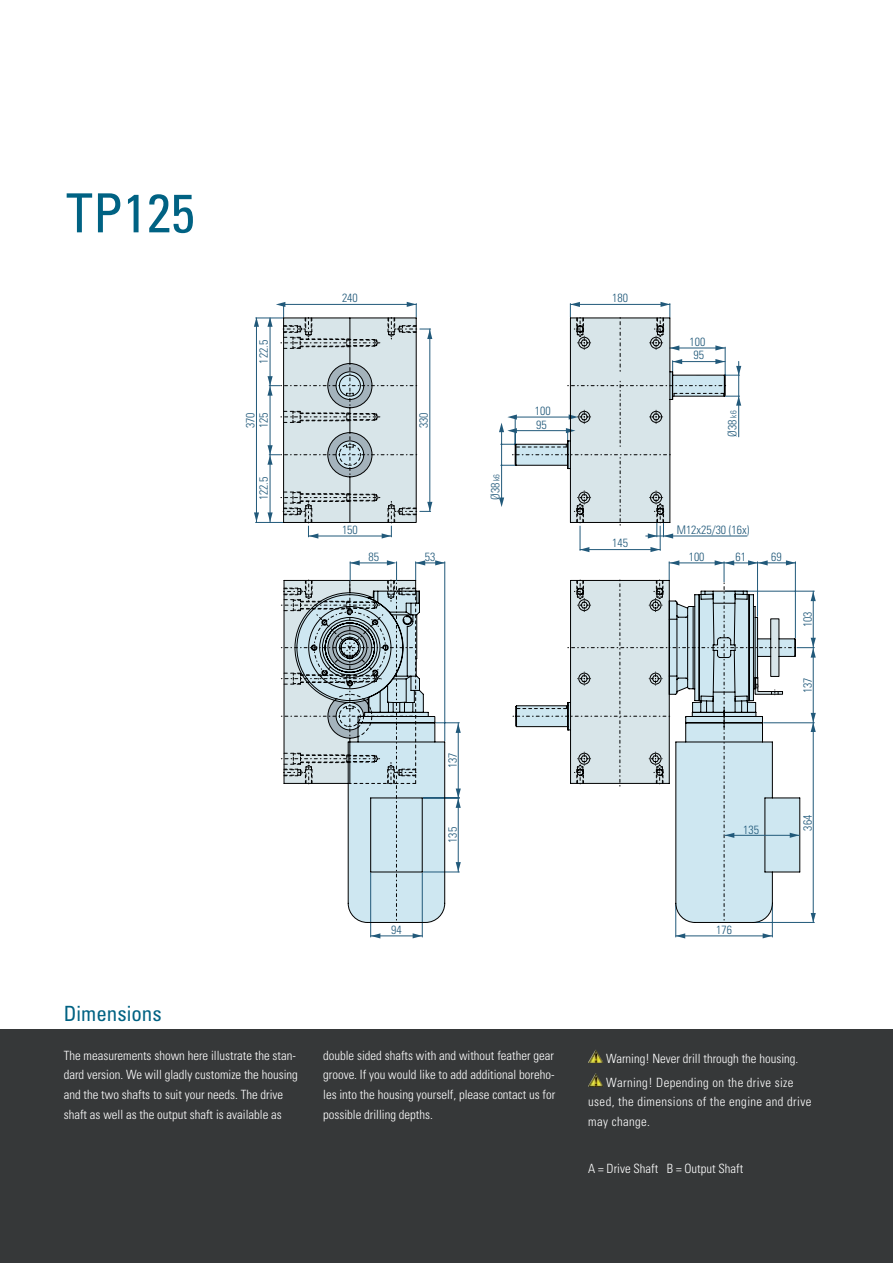
<style>
.page{position:relative;width:893px;height:1263px;background:#fff}
.page>*{position:absolute;margin:0;border:0;box-sizing:border-box;transform-origin:0 0}
.t1{font:condensed 54px "Univers";color:#006283}
.t2{font:condensed 21px "Univers";color:#006283}
.t3{font:300 condensed 12.75px/19.5px "Univers";color:#fff}
.t4{font:300 condensed 12.75px/19.5px "Univers";letter-spacing:.03em;color:#fff}
.t5{font:300 condensed 11.85px/13.6px "Univers";color:#21597a}
.s1{font-size:8.55px}
</style>
<div class="page">
<div style="left:0;top:1029px;width:893px;height:234px;background:#363839"></div>
<hr style="left:284px;top:304px;width:132px;height:1px;background:#21597a">
<hr style="left:256px;top:318px;width:1px;height:204px;background:#21597a">
<hr style="left:270px;top:455px;width:1px;height:67px;background:#21597a">
<hr style="left:270px;top:386px;width:1px;height:69px;background:#21597a">
<hr style="left:270px;top:318px;width:1px;height:68px;background:#21597a">
<hr style="left:646px;top:536px;width:101px;height:1px;background:#21597a">
<svg style="left:254px;top:492px;width:138px;height:47px"></svg>
<svg style="left:267px;top:363px;width:15px;height:60px"></svg>
<svg style="left:254px;top:302px;width:128px;height:47px"></svg>
<svg style="left:388px;top:302px;width:29px;height:15px"></svg>
<svg style="left:569px;top:302px;width:172px;height:250px"></svg>
<svg style="left:267px;top:432px;width:15px;height:45px"></svg>
<svg style="left:283px;top:317px;width:443px;height:206px"></svg>
<hr style="left:676px;top:935px;width:96px;height:1px;background:#21597a">
<svg style="left:763px;top:933px;width:9px;height:5px"></svg>
<svg style="left:676px;top:933px;width:9px;height:5px"></svg>
<hr style="left:371px;top:935px;width:51px;height:1px;background:#21597a">
<svg style="left:413px;top:933px;width:9px;height:5px"></svg>
<svg style="left:371px;top:933px;width:9px;height:5px"></svg>
<hr style="left:772px;top:904px;width:1px;height:33px;background:#21597a">
<hr style="left:675px;top:904px;width:1px;height:33px;background:#21597a">
<hr style="left:422px;top:873px;width:1px;height:64px;background:#21597a">
<hr style="left:370px;top:873px;width:1px;height:64px;background:#21597a">
<svg style="left:513px;top:560px;width:303px;height:363px"></svg>
<svg style="left:281px;top:560px;width:180px;height:362px"></svg>
<img style="left:588px;top:1050px;width:15px;height:13px">
<img style="left:588px;top:1074px;width:15px;height:13px">
<h1 class="t1" style="left:66px;top:179px;width:130px">TP125</h1>
<p class="t5" style="left:257px;top:364px;width:25px;rotate:-90deg">122.5</p>
<p class="t5" style="left:257px;top:428px;width:17px;rotate:-90deg">125</p>
<p class="t5" style="left:243px;top:428px;width:17px;rotate:-90deg">370</p>
<p class="t5" style="left:257px;top:500px;width:25px;rotate:-90deg">122.5</p>
<h2 class="t2" style="left:64px;top:1000px;width:99px">Dimensions</h2>
<p class="t5" style="left:342px;top:291px;width:17px">240</p>
<p class="t5" style="left:612px;top:291px;width:17px">180</p>
<p class="t5" style="left:690px;top:335px;width:17px;text-align:center">100<br>95</p>
<p class="t5" style="left:417px;top:428px;width:17px;rotate:-90deg">330</p>
<p class="t5" style="left:535px;top:404px;width:17px">100<br>95</p>
<p class="t5" style="left:726px;top:437px;width:28px;rotate:-90deg">Ø38 <span class="s1">k6</span></p>
<p class="t5" style="left:342px;top:523px;width:17px">150</p>
<p class="t5" style="left:488px;top:500px;width:28px;rotate:-90deg">Ø38 <span class="s1">k6</span></p>
<p class="t5" style="left:612px;top:536px;width:17px">145</p>
<p class="t5" style="left:677px;top:523px;width:74px">M12x25/30 (16x)</p>
<p class="t5" style="left:368px;top:550px;width:12px">85</p>
<p class="t5" style="left:425px;top:550px;width:12px">53</p>
<p class="t5" style="left:689px;top:550px;width:17px">100</p>
<p class="t5" style="left:735px;top:550px;width:12px">61</p>
<p class="t5" style="left:771px;top:550px;width:12px">69</p>
<p class="t5" style="left:801px;top:627px;width:17px;rotate:-90deg">103</p>
<p class="t5" style="left:801px;top:693px;width:17px;rotate:-90deg">137</p>
<p class="t5" style="left:446px;top:768px;width:17px;rotate:-90deg">137</p>
<p class="t5" style="left:446px;top:843px;width:17px;rotate:-90deg">135</p>
<p class="t5" style="left:743px;top:823px;width:17px">135</p>
<p class="t5" style="left:801px;top:830px;width:17px;rotate:-90deg">364</p>
<p class="t5" style="left:391px;top:923px;width:12px">94</p>
<p class="t5" style="left:716px;top:923px;width:17px">176</p>
<p class="t3" style="left:64px;top:1046px;width:236px">The measurements shown here illustrate the stan&shy;dard version. We will gladly customize the housing and the two shafts to suit your needs. The drive shaft as well as the output shaft is available as</p>
<p class="t3" style="left:323px;top:1046px;width:234px;text-align:justify">double sided shafts with and without feather gear groove. If you would like to add additional boreho&shy;les into the housing yourself, please contact us for possible drilling depths.</p>
<p class="t3" style="left:606px;top:1047px;width:194px;line-height:23.7px">Warning! Never drill through the housing.<br>Warning! Depending on the drive size</p>
<p class="t4" style="left:588px;top:1092px;width:225px">used, the dimensions of the engine and drive may change.</p>
<p class="t3" style="left:588px;top:1159px;width:157px">A = Drive Shaft B = Output Shaft</p>
</div>
